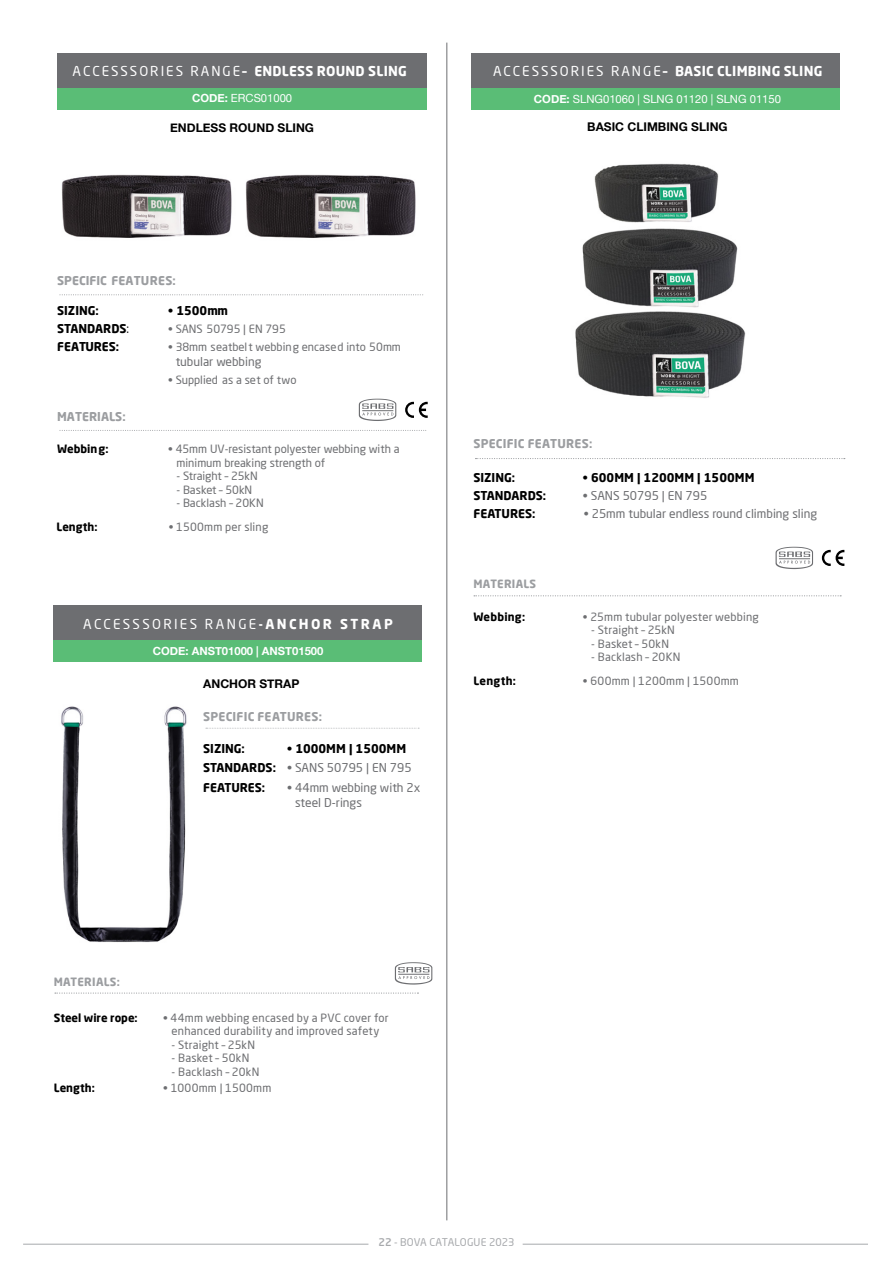
<style>
.page{position:relative;width:893px;height:1263px;background:#fff}
.page>*{position:absolute;margin:0;border:0;box-sizing:border-box;transform-origin:0 0}
.t1{font:700 13.5px "Neo Sans Pro";letter-spacing:.015em;color:#fff}
.t2{font:13.5px "Neo Sans Pro";letter-spacing:.17em;color:#fff}
.t3{font:700 13.5px "Neo Sans Pro";letter-spacing:.175em;color:#fff}
.t4{font:700 12px/19.6px "Neo Sans Pro";color:#000}
.t5{font:12px/15px "Neo Sans Pro";color:#6d6e71}
.t6{font:700 12px "Neo Sans Pro";letter-spacing:.01em;color:#9b9da0}
.t7{font:700 12px "Helvetica Neue";color:#000}
.t8{font:11.25px/13.5px "Neo Sans Pro";letter-spacing:.01em;color:#6d6e71}
.t9{font:11.25px "Helvetica Neue";color:#fff}
.t10{font:700 11.25px "Neo Sans Pro";color:#000}
.t11{font:700 11.25px "Helvetica Neue";color:#fff}
.t12{font:700 11.25px "Neo Sans Pro";letter-spacing:.025em;color:#9b9da0}
.t13{font:700 11.25px "Neo Sans Pro";letter-spacing:.02em;color:#000}
.t14{font:10.5px "Neo Sans Pro";letter-spacing:.01em;color:#a7a9ac}
.s1{font-weight:400}
.s2{font-weight:700}
.s3{font-weight:400;color:#6d6e71}
.s4{font-weight:500}
</style>
<div class="page">
<hr style="left:23px;top:1244px;width:345px;height:1px;background:#a7a9ac">
<hr style="left:523px;top:1244px;width:345px;height:1px;background:#a7a9ac">
<hr style="left:446px;top:43px;width:1px;height:1177px;background:#6d6e71">
<div style="left:58px;top:88px;width:369px;height:22px;background:#5abd76"></div>
<div style="left:58px;top:53px;width:369px;height:34px;background:#6d6e71"></div>
<img style="left:61px;top:174px;width:171px;height:64px">
<img style="left:245px;top:174px;width:171px;height:64px">
<svg style="left:59px;top:430px;width:368px;height:1px"></svg>
<svg style="left:59px;top:294px;width:365px;height:2px"></svg>
<svg style="left:359px;top:399px;width:37px;height:22px"></svg>
<svg style="left:405px;top:402px;width:23px;height:16px"></svg>
<svg style="left:775px;top:547px;width:38px;height:22px"></svg>
<svg style="left:822px;top:550px;width:22px;height:16px"></svg>
<div style="left:471px;top:87px;width:369px;height:22px;background:#5abd76"></div>
<div style="left:471px;top:53px;width:369px;height:34px;background:#6d6e71"></div>
<svg style="left:474px;top:595px;width:367px;height:1px"></svg>
<svg style="left:475px;top:458px;width:370px;height:1px"></svg>
<img style="left:575px;top:163px;width:171px;height:235px">
<img style="left:61px;top:706px;width:185px;height:236px">
<svg style="left:395px;top:962px;width:37px;height:22px"></svg>
<svg style="left:55px;top:992px;width:363px;height:2px"></svg>
<div style="left:54px;top:640px;width:368px;height:22px;background:#5abd76"></div>
<div style="left:54px;top:605px;width:368px;height:35px;background:#6d6e71"></div>
<svg style="left:206px;top:728px;width:213px;height:1px"></svg>
<p class="t1" style="left:72px;top:62px;width:336px"><span class="s1">A C C E S S S O R I E S R A N G E</span> – ENDLESS ROUND SLING</p>
<p class="t1" style="left:493px;top:62px;width:331px"><span class="s1">A C C E S S S O R I E S R A N G E</span> – BASIC CLIMBING SLING</p>
<p class="t9" style="left:192px;top:90px;width:102px"><span class="s2">CODE:</span> ERCS01000</p>
<p class="t7" style="left:170px;top:118px;width:145px">ENDLESS ROUND SLING</p>
<p class="t9" style="left:534px;top:91px;width:249px"><span class="s2">CODE:</span> SLNG01060 | SLNG 01120 | SLNG 01150</p>
<p class="t7" style="left:587px;top:117px;width:142px">BASIC CLIMBING SLING</p>
<p class="t6" style="left:57px;top:273px;width:120px">SPECIFIC FEATURES:</p>
<p class="t4" style="left:57px;top:300px;width:43px">SIZING:</p>
<p class="t4" style="left:168px;top:300px;width:61px">• 1500mm</p>
<p class="t4" style="left:57px;top:318px;width:74px">STANDARDS<span class="s1">:</span></p>
<p class="t8" style="left:168px;top:322px;width:119px">• SANS 50795 | EN 795</p>
<p class="t4" style="left:57px;top:336px;width:63px">FEATURES:</p>
<p class="t8" style="left:168px;top:340px;width:234px">• 38mm seatbelt webbing encased into 50mm</p>
<p class="t5" style="left:176px;top:354px;width:87px">tubular webbing</p>
<p class="t8" style="left:168px;top:373px;width:130px">• Supplied as a set of two</p>
<p class="t6" style="left:57px;top:409px;width:70px">MATERIALS:</p>
<p class="t10" style="left:57px;top:442px;width:53px">Webbing:</p>
<p class="t8" style="left:177px;top:442px;width:225px;text-indent:-8px">• 45mm UV-resistant polyester webbing with a minimum breaking strength of</p>
<p class="t8" style="left:177px;top:469px;width:83px">- Straight – 25kN</p>
<p class="t8" style="left:177px;top:483px;width:77px">- Basket – 50kN</p>
<p class="t8" style="left:177px;top:496px;width:89px">- Backlash – 20KN</p>
<p class="t10" style="left:56px;top:520px;width:43px">Length:</p>
<p class="t8" style="left:169px;top:520px;width:101px">• 1500mm per sling</p>
<p class="t3" style="left:167px;top:615px;width:143px">EXTENSIO RANGE</p>
<p class="t2" style="left:83px;top:616px;width:311px">ACCESSSORIES RANGE<span class="s2">- CHOR STRAP</span></p>
<p class="t11" style="left:153px;top:642px;width:172px">CODE: ANST01000 | ANST01500</p>
<p class="t7" style="left:203px;top:674px;width:98px">ANCHOR STRAP</p>
<p class="t6" style="left:203px;top:709px;width:120px">SPECIFIC FEATURES:</p>
<p class="t4" style="left:203px;top:738px;width:43px">SIZING:</p>
<p class="t4" style="left:203px;top:738px;width:210px;text-indent:84px">• 1000MM | 1500MM<br>STANDARDS: <span class="s3">• SANS 50795 | EN 795<br></span>FEATURES:</p>
<p class="t5" style="left:295px;top:780px;width:127px;text-indent:-8px">• 44mm webbing with 2x steel D-rings</p>
<p class="t6" style="left:473px;top:436px;width:120px">SPECIFIC FEATURES:</p>
<p class="t4" style="left:473px;top:468px;width:43px">SIZING:</p>
<p class="t4" style="left:583px;top:468px;width:173px">• 600MM | 1200MM | 1500MM</p>
<p class="t4" style="left:473px;top:486px;width:74px">STANDARDS:</p>
<p class="t5" style="left:583px;top:488px;width:126px">• SANS 50795 | EN 795</p>
<p class="t4" style="left:473px;top:504px;width:63px">FEATURES:</p>
<p class="t5" style="left:584px;top:506px;width:235px">• 25mm tubular endless round climbing sling</p>
<p class="t12" style="left:473px;top:576px;width:64px">MATERIALS</p>
<p class="t13" style="left:473px;top:609px;width:53px">Webbing:</p>
<p class="t8" style="left:583px;top:610px;width:177px">• 25mm tubular polyester webbing</p>
<p class="t8" style="left:591px;top:623px;width:85px">- Straight – 25kN</p>
<p class="t8" style="left:591px;top:637px;width:79px">- Basket – 50kN</p>
<p class="t8" style="left:591px;top:650px;width:91px">- Backlash – 20KN</p>
<p class="t10" style="left:473px;top:674px;width:44px">Length:</p>
<p class="t8" style="left:583px;top:674px;width:157px">• 600mm | 1200mm | 1500mm</p>
<p class="t12" style="left:54px;top:974px;width:68px">MATERIALS:</p>
<p class="t10" style="left:54px;top:1010px;width:85px">Steel wire rope:</p>
<p class="t8" style="left:163px;top:1010px;width:227px;text-align:center">• 44mm webbing encased by a PVC cover for enhanced durability and improved safety</p>
<p class="t8" style="left:172px;top:1037px;width:85px">- Straight – 25kN</p>
<p class="t8" style="left:172px;top:1051px;width:79px">- Basket – 50kN</p>
<p class="t8" style="left:172px;top:1064px;width:89px">- Backlash – 20kN</p>
<p class="t10" style="left:54px;top:1081px;width:43px">Length:</p>
<p class="t8" style="left:163px;top:1081px;width:110px">• 1000mm | 1500mm</p>
<p class="t14" style="left:378px;top:1236px;width:137px"><span class="s4">22</span> - BOVA CATALOGUE 2023</p>
</div>
